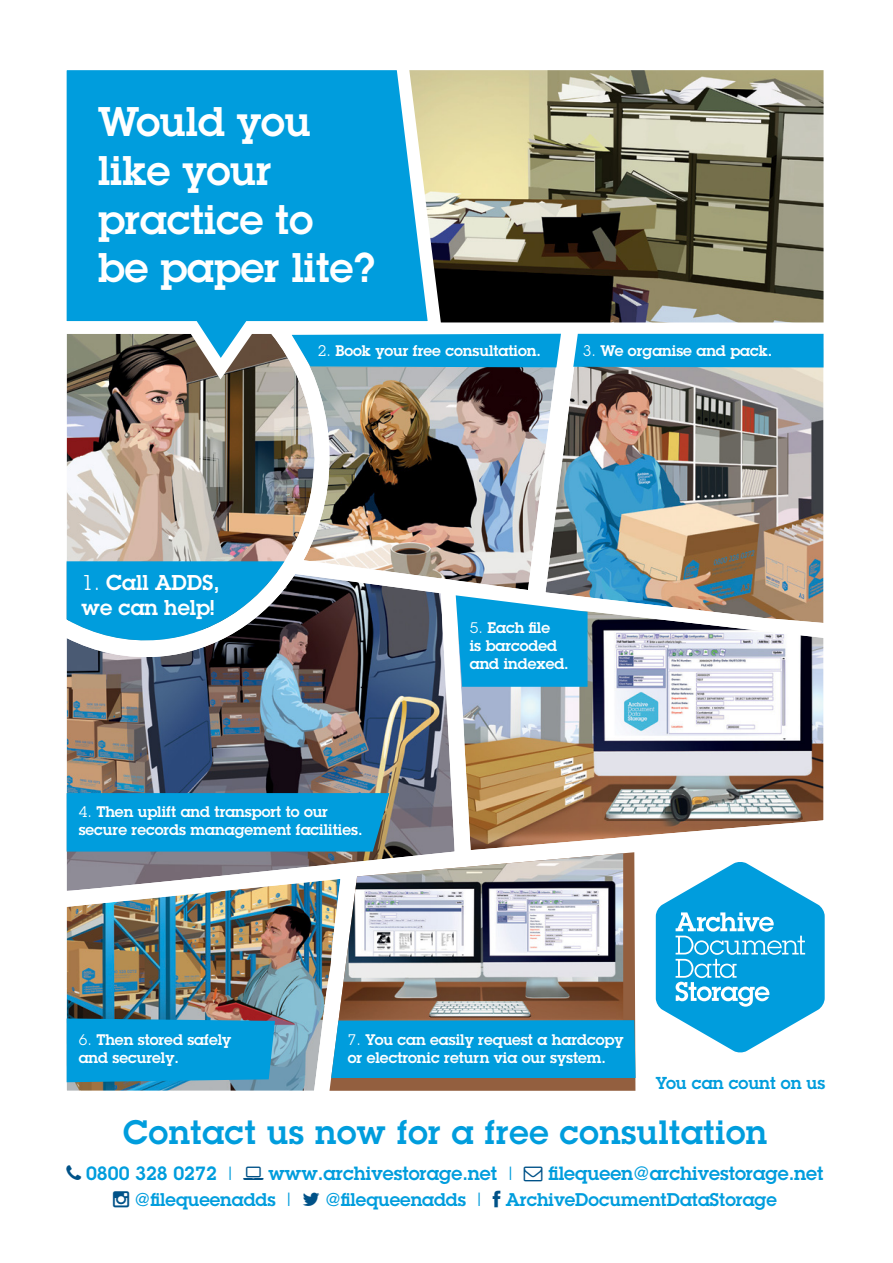
<style>
.page{position:relative;width:893px;height:1263px;background:#fff}
.page>*{position:absolute;margin:0;border:0;box-sizing:border-box;transform-origin:0 0}
.t1{font:600 40.5px/48.6px "Lubalin Graph";color:#fff}
.t2{font:600 33px "Lubalin Graph";letter-spacing:.02em;color:#009ddd}
.t3{font:600 21px/25.2px "Lubalin Graph";color:#fff}
.t4{font:600 18.75px "Lubalin Graph";color:#009ddd}
.t5{font:600 18px "Lubalin Graph";color:#009ddd}
.t6{font:600 16.95px "Lubalin Graph";color:#009ddd}
.t7{font:600 15px/18px "Lubalin Graph";color:#fff}
.s1{font-weight:400}
.s2{font-weight:400;font-size:18.75px}
</style>
<div class="page">
<img style="left:474px;top:643px;width:350px;height:207px">
<div style="left:474px;top:610px;width:114px;height:77px;background:#009ddd"></div>
<img style="left:66px;top:610px;width:408px;height:249px">
<svg style="left:329px;top:852px;width:306px;height:239px;background:#976749"></svg>
<img style="left:339px;top:853px;width:284px;height:167px">
<div style="left:361px;top:1020px;width:275px;height:58px;background:#009ddd"></div>
<img style="left:66px;top:859px;width:295px;height:232px">
<svg style="left:67px;top:1018px;width:208px;height:64px;background:#079bd8"></svg>
<img style="left:525px;top:314px;width:299px;height:329px">
<div style="left:580px;top:334px;width:243px;height:33px;background:#009ddd"></div>
<img style="left:333px;top:322px;width:247px;height:288px">
<div style="left:448px;top:334px;width:113px;height:33px;background:#009ddd"></div>
<svg style="left:656px;top:862px;width:169px;height:190px"></svg>
<img style="left:66px;top:390px;width:267px;height:268px">
<svg style="left:67px;top:561px;width:217px;height:82px;background:#2a9fd0"></svg>
<svg style="left:66px;top:70px;width:382px;height:320px;background:#229ed0"></svg>
<div style="left:67px;top:793px;width:322px;height:58px;background:#009ddd"></div>
<img style="left:409px;top:70px;width:414px;height:252px">
<p class="t1" style="left:98px;top:97px;width:279px">Would you like your practice to<br>be paper lite?</p>
<p class="t3" style="left:82px;top:569px;width:140px"><span class="s1">1.</span> Call ADDS, we can help!</p>
<p class="t7" style="left:318px;top:341px;width:225px"><span class="s1">2.</span> Book your free consultation.</p>
<p class="t7" style="left:583px;top:341px;width:191px"><span class="s1">3.</span> We organise and pack.</p>
<p class="t7" style="left:470px;top:618px;width:101px"><span class="s1">5.</span> Each file<br>is barcoded and indexed.</p>
<p class="t7" style="left:79px;top:802px;width:285px"><span class="s1">4.</span> Then uplift and transport to our secure records management facilities.</p>
<p class="t7" style="left:79px;top:1031px;width:154px"><span class="s1">6.</span> Then stored safely and securely.</p>
<p class="t7" style="left:348px;top:1031px;width:277px"><span class="s1">7.</span> You can easily request a hardcopy or electronic return via our system.</p>
<p class="t6" style="left:656px;top:1072px;width:171px">You can count on us</p>
<p class="t2" style="left:123px;top:1110px;width:645px">Contact us now for a free consultation</p>
<p class="t4" style="left:86px;top:1161px;width:152px">0800 328 0272 <span class="s1">|</span></p>
<p class="t4" style="left:268px;top:1161px;width:250px">www.archivestorage.net <span class="s1">|</span></p>
<p class="t4" style="left:549px;top:1161px;width:276px">filequeen@archivestorage.net</p>
<p class="t5" style="left:135px;top:1188px;width:162px">@filequeenadds <span class="s2">|</span></p>
<p class="t5" style="left:325px;top:1188px;width:453px">@filequeenadds <span class="s2">|</span> ArchiveDocumentDataStorage</p>
</div>
